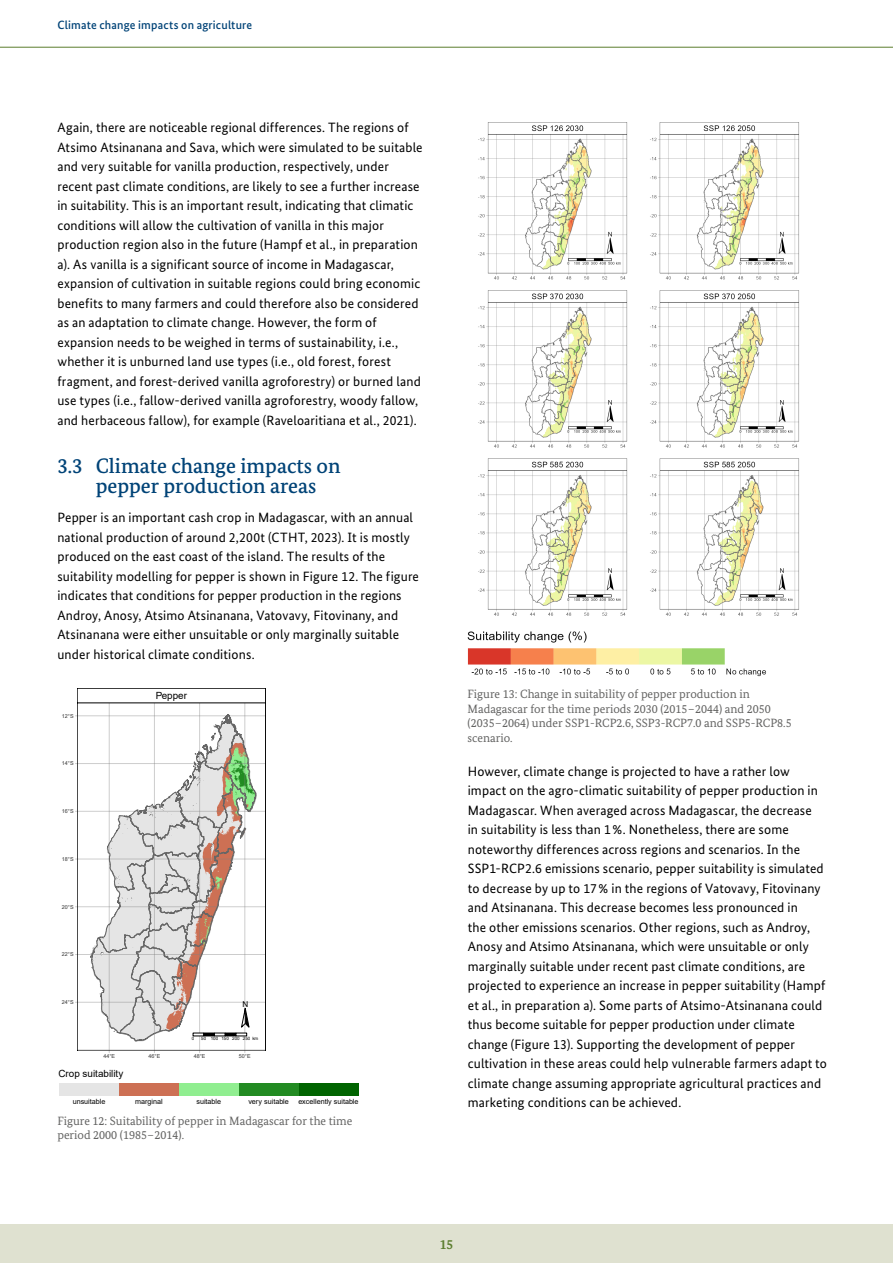
<style>
.page{position:relative;width:893px;height:1263px;background:#fff}
.page>*{position:absolute;margin:0;border:0;box-sizing:border-box;transform-origin:0 0}
.t1{font:500 21px/19.5px "Bundes Serif";color:#004377}
.Paragraph{font:13.5px/19.5px "Bundes Sans";letter-spacing:.01em;color:#000}
.t2{font:700 13.5px "Bundes Serif";color:#5b7d2e}
.Chart_photo_description{font:12px/14.4px "Bundes Serif";color:#636362}
.t3{font:500 12px "Bundes Sans";letter-spacing:.015em;color:#004377}
.t4{font:9.9px "Arial";color:#000}
.t5{font:8.1px "Arial";color:#000}
.t6{font:7.2px "Arial";color:#000}
.t7{font:5.4px "Arial";color:#333}
.t8{font:4.5px "Arial";color:#000}
</style>
<div class="page">
<div style="left:0;top:1224px;width:893px;height:39px;background:#dfe1d0"></div>
<hr style="left:0;top:47px;width:893px;height:1px;background:#5b7d2e">
<hr style="left:109px;top:703px;width:1px;height:348px;background:#dadada">
<hr style="left:154px;top:703px;width:1px;height:348px;background:#d0d0d0">
<hr style="left:199px;top:703px;width:1px;height:348px;background:#d3d3d3">
<hr style="left:245px;top:703px;width:1px;height:348px;background:#eee">
<hr style="left:77px;top:1002px;width:189px;height:1px;background:#d9d9d9">
<hr style="left:77px;top:954px;width:189px;height:1px;background:#ccc">
<hr style="left:77px;top:906px;width:189px;height:1px;background:#dadada">
<hr style="left:77px;top:859px;width:189px;height:1px;background:#e4e4e4">
<hr style="left:77px;top:811px;width:189px;height:1px;background:#d7d7d7">
<hr style="left:77px;top:763px;width:189px;height:1px;background:#cfcfcf">
<hr style="left:77px;top:715px;width:189px;height:1px;background:#dcdcdc">
<div style="left:77px;top:703px;width:189px;height:348px;border:1px solid #000"></div>
<svg style="left:90px;top:714px;width:166px;height:327px"></svg>
<div style="left:59px;top:1083px;width:60px;height:12px;background:#e5e5e5"></div>
<div style="left:119px;top:1083px;width:60px;height:12px;background:#cd7054"></div>
<div style="left:179px;top:1083px;width:60px;height:12px;background:#90ee90"></div>
<div style="left:239px;top:1083px;width:60px;height:12px;background:#228b22"></div>
<div style="left:299px;top:1083px;width:59px;height:12px;background:#006400"></div>
<img style="left:467px;top:122px;width:333px;height:555px">
<p class="t3" style="left:57px;top:17px;width:196px">Climate change impacts on agriculture</p>
<p class="Paragraph" style="left:57px;top:117px;width:367px">Again, there are noticeable regional differences. The regions of Atsimo Atsinanana and Sava, which were simulated to be suitable and very suitable for vanilla production, respectively, under recent past climate conditions, are likely to see a further increase in suitability. This is an important result, indicating that climatic conditions will allow the cultivation of vanilla in this major production region also in the future (Hampf et al., in preparation a). As vanilla is a significant source of income in Madagascar, expansion of cultivation in suitable regions could bring economic benefits to many farmers and could therefore also be considered as an adaptation to climate change. However, the form of expansion needs to be weighed in terms of sustainability, i.e., whether it is unburned land use types (i.e., old forest, forest fragment, and forest-derived vanilla agroforestry) or burned land use types (i.e., fallow-derived vanilla agroforestry, woody fallow, and herbaceous fallow), for example (Raveloaritiana et al., 2021).</p>
<p class="t1" style="left:96px;top:456px;width:246px;text-indent:-38px">3.3 Climate change impacts on pepper production areas</p>
<p class="Paragraph" style="left:57px;top:507px;width:363px">Pepper is an important cash crop in Madagascar, with an annual national production of around 2,200t (CTHT, 2023). It is mostly produced on the east coast of the island. The results of the suitability modelling for pepper is shown in Figure 12. The figure indicates that conditions for pepper production in the regions Androy, Anosy, Atsimo Atsinanana, Vatovavy, Fitovinany, and Atsinanana were either unsuitable or only marginally suitable under historical climate conditions.</p>
<p class="t7" style="left:62px;top:712px;width:13px">12°S</p>
<p class="t7" style="left:62px;top:760px;width:13px">14°S</p>
<p class="t7" style="left:62px;top:808px;width:13px">16°S</p>
<p class="t7" style="left:62px;top:855px;width:13px">18°S</p>
<p class="t7" style="left:62px;top:903px;width:13px">20°S</p>
<p class="t7" style="left:62px;top:951px;width:13px">22°S</p>
<p class="t7" style="left:62px;top:998px;width:13px">24°S</p>
<p class="t4" style="left:156px;top:689px;width:33px">Pepper</p>
<p class="t5" style="left:242px;top:998px;width:7px">N</p>
<p class="t8" style="left:192px;top:1036px;width:4px">0</p>
<p class="t8" style="left:201px;top:1036px;width:59px">50 100 150 200 250 km</p>
<p class="t7" style="left:103px;top:1053px;width:13px">44°E</p>
<p class="t7" style="left:149px;top:1053px;width:13px">46°E</p>
<p class="t7" style="left:194px;top:1053px;width:13px">48°E</p>
<p class="t7" style="left:239px;top:1053px;width:13px">50°E</p>
<p class="t4" style="left:58px;top:1067px;width:66px">Crop suitability</p>
<p class="t6" style="left:73px;top:1096px;width:34px">unsuitable</p>
<p class="t6" style="left:135px;top:1096px;width:29px">marginal</p>
<p class="t6" style="left:196px;top:1096px;width:26px">suitable</p>
<p class="t6" style="left:248px;top:1096px;width:42px">very suitable</p>
<p class="t6" style="left:298px;top:1096px;width:62px">excellently suitable</p>
<p class="Chart_photo_description" style="left:57px;top:1113px;width:296px">Figure 12: Suitability of pepper in Madagascar for the time period 2000 (1985–2014).</p>
<p class="Chart_photo_description" style="left:468px;top:687px;width:326px">Figure 13: Change in suitability of pepper production in Madagascar for the time periods 2030 (2015–2044) and 2050 (2035–2064) under SSP1-RCP2.6, SSP3-RCP7.0 and SSP5-RCP8.5 scenario.</p>
<p class="Paragraph" style="left:468px;top:761px;width:361px">However, climate change is projected to have a rather low impact on the agro-climatic suitability of pepper production in Madagascar. When averaged across Madagascar, the decrease<br>in suitability is less than 1%. Nonetheless, there are some noteworthy differences across regions and scenarios. In the SSP1-RCP2.6 emissions scenario, pepper suitability is simulated to decrease by up to 17% in the regions of Vatovavy, Fitovinany and Atsinanana. This decrease becomes less pronounced in<br>the other emissions scenarios. Other regions, such as Androy, Anosy and Atsimo Atsinanana, which were unsuitable or only marginally suitable under recent past climate conditions, are projected to experience an increase in pepper suitability (Hampf et al., in preparation a). Some parts of Atsimo-Atsinanana could thus become suitable for pepper production under climate change (Figure 13). Supporting the development of pepper cultivation in these areas could help vulnerable farmers adapt to climate change assuming appropriate agricultural practices and marketing conditions can be achieved.</p>
<p class="t2" style="left:440px;top:1236px;width:15px">15</p>
</div>
